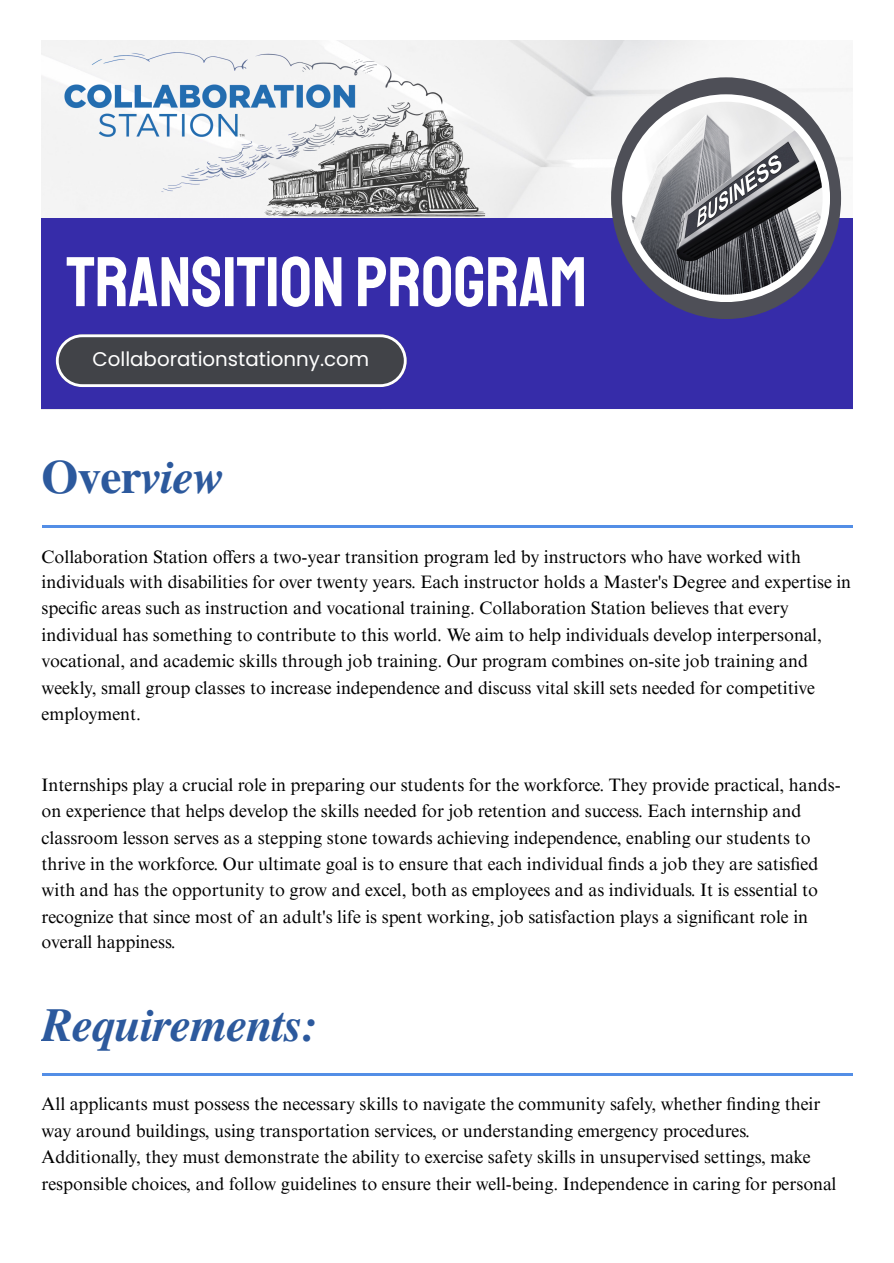
<style>
.page{position:relative;width:894px;height:1263px;background:#fff}
.page>*{position:absolute;margin:0;border:0;box-sizing:border-box;transform-origin:0 0}
.t1{font:70.35px "Staatliches";color:#fff}
.t2{font:italic 700 47.4px "Te X Gyre Termes";letter-spacing:-.02em;color:#2c599d}
.t3{font:700 47.4px "Te X Gyre Termes";color:#2c599d}
.t4{font:19.8px "Poppins";color:#fff}
.t5{font:18px/26.2px "Times NRMT Pro";color:#000}
.s1{font-style:italic}
</style>
<div class="page">
<img style="left:42px;top:41px;width:810px;height:369px">
<div style="left:42px;top:219px;width:810px;height:190px;background:#362ca9"></div>
<div style="left:611px;top:77px;width:229px;height:242px;background:#4e4f57;border-radius:50%"></div>
<div style="left:622px;top:94px;width:207px;height:208px;background:#fff;border-radius:50%"></div>
<img style="left:629px;top:102px;width:193px;height:193px;border-radius:50%">
<svg style="left:56px;top:334px;width:350px;height:53px"></svg>
<img style="left:42px;top:40px;width:467px;height:179px">
<hr style="left:42px;top:525px;width:810px;height:3px;background:#538ee6">
<hr style="left:42px;top:1073px;width:810px;height:3px;background:#538ee6">
<p class="t1" style="left:67px;top:239px;width:522px">TRANSITION PROGRAM</p>
<p class="t4" style="left:92px;top:345px;width:278px">Collaborationstationny.com</p>
<p class="t3" style="left:42px;top:440px;width:185px">Over<span class="s1">view</span></p>
<p class="t5" style="left:42px;top:545px;width:810px">Collaboration Station offers a two-year transition program led by instructors who have worked with individuals with disabilities for over twenty years. Each instructor holds a Master's Degree and expertise in specific areas such as instruction and vocational training. Collaboration Station believes that every individual has something to contribute to this world. We aim to help individuals develop interpersonal, vocational, and academic skills through job training. Our program combines on-site job training and weekly, small group classes to increase independence and discuss vital skill sets needed for competitive employment.</p>
<p class="t5" style="left:42px;top:774px;width:800px">Internships play a crucial role in preparing our students for the workforce. They provide practical, hands&shy;on experience that helps develop the skills needed for job retention and success. Each internship and classroom lesson serves as a stepping stone towards achieving independence, enabling our students to thrive in the workforce. Our ultimate goal is to ensure that each individual finds a job they are satisfied with and has the opportunity to grow and excel, both as employees and as individuals. It is essential to recognize that since most of an adult's life is spent working, job satisfaction plays a significant role in overall happiness.</p>
<p class="t2" style="left:42px;top:989px;width:278px">Requirements:</p>
<p class="t5" style="left:42px;top:1093px;width:796px;line-height:26.7px">All applicants must possess the necessary skills to navigate the community safely, whether finding their way around buildings, using transportation services, or understanding emergency procedures.<br>Additionally, they must demonstrate the ability to exercise safety skills in unsupervised settings, make responsible choices, and follow guidelines to ensure their well-being. Independence in caring for personal</p>
</div>
